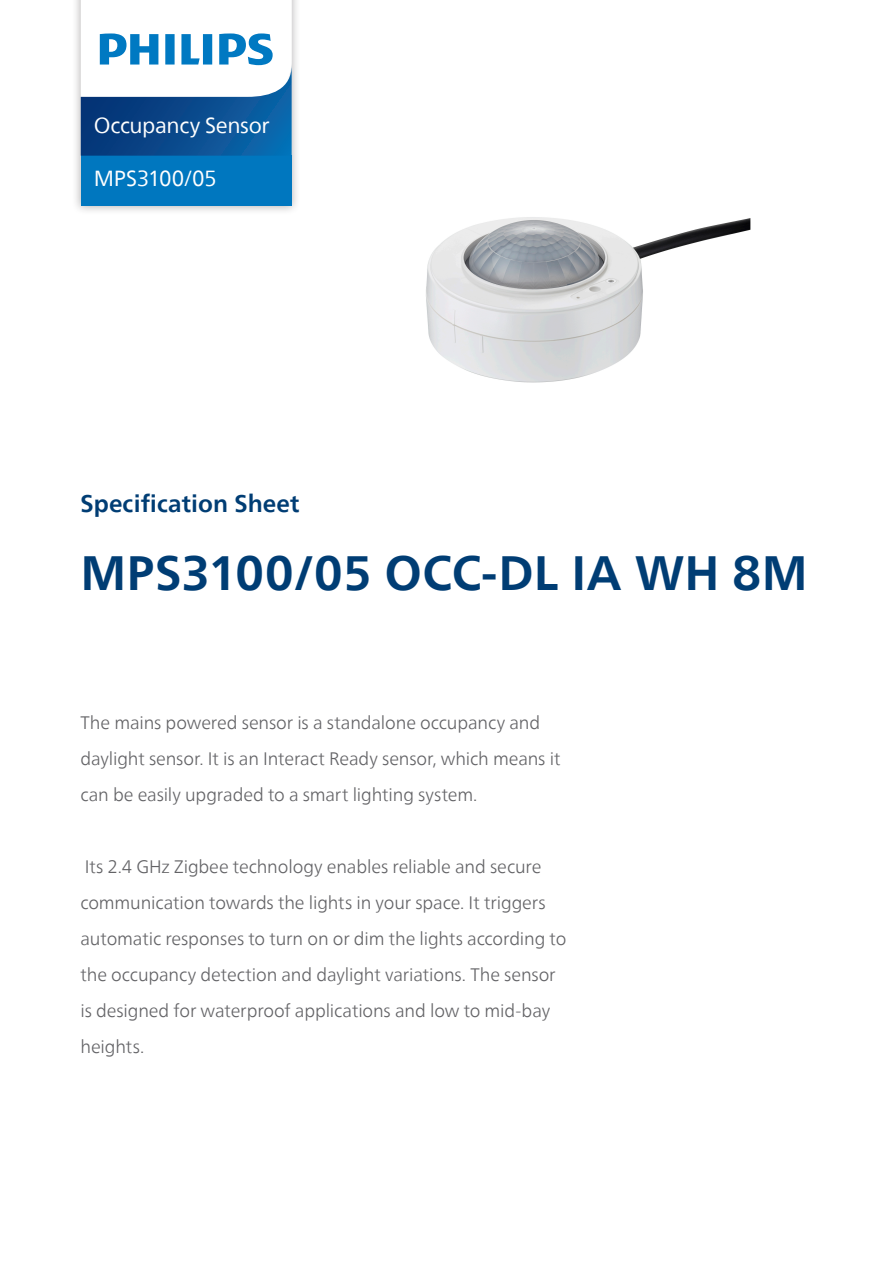
<style>
.page{position:relative;width:893px;height:1263px;background:#fff}
.page>*{position:absolute;margin:0;border:0;box-sizing:border-box;transform-origin:0 0}
.Brochure_headline_Bold_38pt_Blue_Dark{font:700 48px "Neue Frutiger World";letter-spacing:.005em;color:#003d74}
.Document_type_16pt_dark_blue{font:700 24px "Neue Frutiger World";letter-spacing:.005em;color:#003d74}
.t1{font:21.75px "Neue Frutiger World";letter-spacing:-.015em;color:#fff}
._03_Introduction{font:300 18px/36px "Neue Frutiger World";letter-spacing:-.01em;color:#636366}
</style>
<div class="page">
<div style="left:72px;top:0;width:229px;height:215px;background:#231f20;opacity:.35"></div>
<div style="left:81px;top:156px;width:211px;height:50px;background:#0077bf"></div>
<svg style="left:81px;top:0;width:211px;height:156px"></svg>
<img style="left:426px;top:217px;width:325px;height:166px">
<p class="t1" style="left:94px;top:108px;width:177px">Occupancy Sensor</p>
<p class="t1" style="left:94px;top:162px;width:124px">MPS3100/05</p>
<p class="Document_type_16pt_dark_blue" style="left:80px;top:482px;width:220px">Specification Sheet</p>
<p class="Brochure_headline_Bold_38pt_Blue_Dark" style="left:80px;top:531px;width:729px">MPS3100/05 OCC-DL IA WH 8M</p>
<p class="_03_Introduction" style="left:80px;top:705px;width:482px">The mains powered sensor is a standalone occupancy and daylight sensor. It is an Interact Ready sensor, which means it can be easily upgraded to a smart lighting system.</p>
<p class="_03_Introduction" style="left:80px;top:849px;width:487px">Its 2.4 GHz Zigbee technology enables reliable and secure communication towards the lights in your space. It triggers automatic responses to turn on or dim the lights according to the occupancy detection and daylight variations. The sensor is designed for waterproof applications and low to mid-bay heights.</p>
</div>
